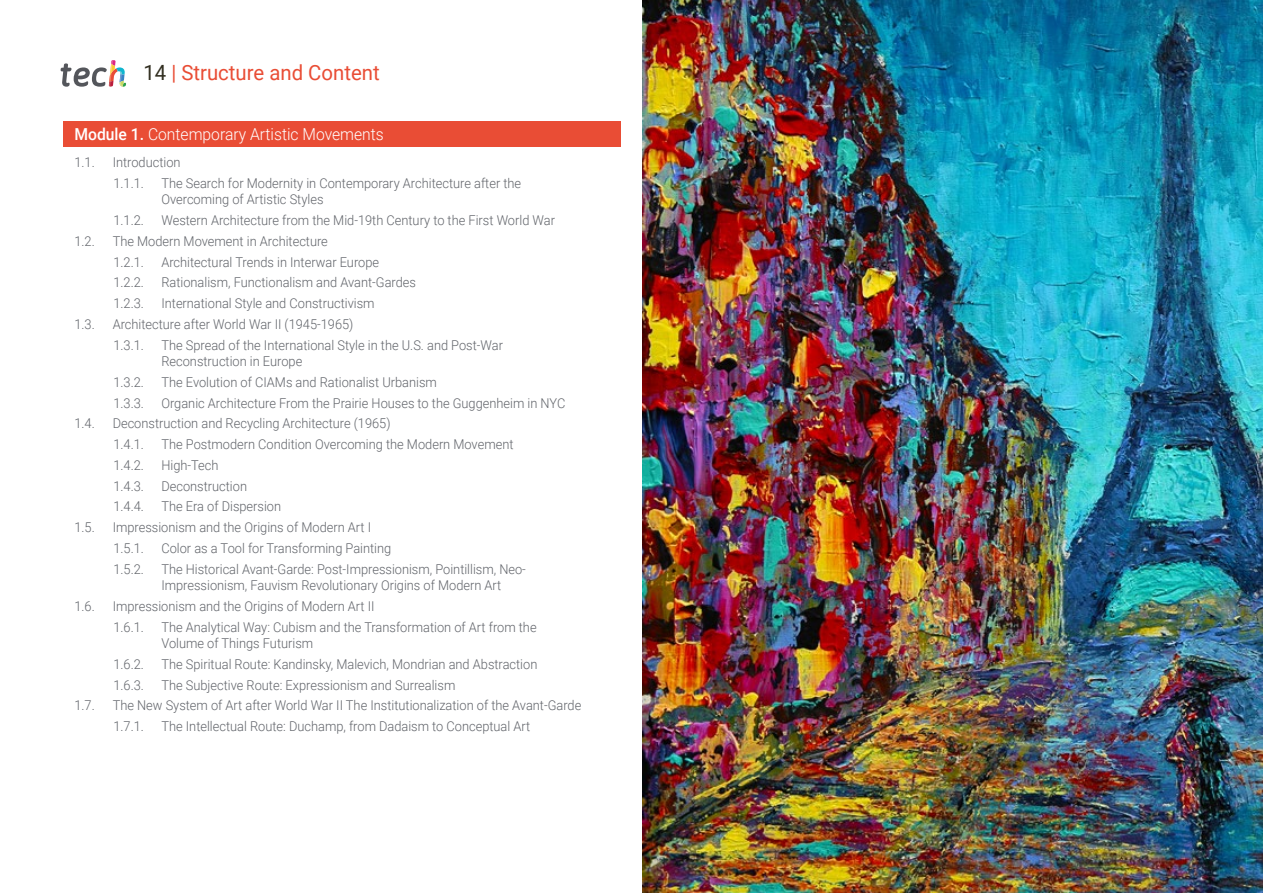
<style>
.page{position:relative;width:1263px;height:893px;background:#fff}
.page>*{position:absolute;margin:0;border:0;box-sizing:border-box;transform-origin:0 0}
.t1{font:21px "Roboto";color:#e94d35}
.t2{font:300 16.5px "Roboto";color:#fff;scale:.95 1}
.t3{font:300 13.5px/20.7px "Roboto";color:#61646a;scale:.95 1}
.s1{color:#312e20}
.s2{font-weight:500}
</style>
<div class="page">
<img style="left:642px;top:0;width:621px;height:893px">
<svg style="left:61px;top:60px;width:65px;height:27px"></svg>
<div style="left:63px;top:121px;width:558px;height:25px;background:#e94d35"></div>
<h1 class="t1" style="left:144px;top:57px;width:238px"><span class="s1">14</span> | Structure and Content</h1>
<p class="t2" style="left:74px;top:123px;width:327px"><span class="s2">Module 1.</span> Contemporary Artistic Movements</p>
<p class="t3" style="left:74px;top:151px;width:23px">1.1.</p>
<p class="t3" style="left:113px;top:151px;width:73px">Introduction<br>1.1.1.</p>
<p class="t3" style="left:161px;top:174px;width:380px;line-height:16.5px">The Search for Modernity in Contemporary Architecture after the<br>Overcoming of Artistic Styles</p>
<p class="t3" style="left:113px;top:209px;width:34px">1.1.2.</p>
<p class="t3" style="left:161px;top:209px;width:416px">Western Architecture from the Mid-19th Century to the First World War</p>
<p class="t3" style="left:74px;top:230px;width:23px">1.2.</p>
<p class="t3" style="left:113px;top:230px;width:228px">The Modern Movement in Architecture<br>1.2.1.</p>
<p class="t3" style="left:161px;top:251px;width:231px">Architectural Trends in Interwar Europe</p>
<p class="t3" style="left:113px;top:272px;width:34px">1.2.2.</p>
<p class="t3" style="left:161px;top:272px;width:269px">Rationalism, Functionalism and Avant-Gardes</p>
<p class="t3" style="left:113px;top:292px;width:34px">1.2.3.</p>
<p class="t3" style="left:161px;top:292px;width:226px">International Style and Constructivism</p>
<p class="t3" style="left:74px;top:313px;width:23px">1.3.</p>
<p class="t3" style="left:113px;top:313px;width:255px">Architecture after World War II (1945-1965)<br>1.3.1.</p>
<p class="t3" style="left:161px;top:336px;width:361px;line-height:16.5px">The Spread of the International Style in the U.S. and Post-War<br>Reconstruction in Europe</p>
<p class="t3" style="left:113px;top:371px;width:34px">1.3.2.</p>
<p class="t3" style="left:161px;top:371px;width:291px">The Evolution of CIAMs and Rationalist Urbanism</p>
<p class="t3" style="left:113px;top:392px;width:34px">1.3.3.</p>
<p class="t3" style="left:161px;top:392px;width:427px">Organic Architecture From the Prairie Houses to the Guggenheim in NYC</p>
<p class="t3" style="left:74px;top:413px;width:23px">1.4.</p>
<p class="t3" style="left:113px;top:413px;width:294px">Deconstruction and Recycling Architecture (1965)<br>1.4.1.</p>
<p class="t3" style="left:161px;top:433px;width:372px">The Postmodern Condition Overcoming the Modern Movement</p>
<p class="t3" style="left:113px;top:454px;width:34px">1.4.2.</p>
<p class="t3" style="left:161px;top:454px;width:62px">High-Tech</p>
<p class="t3" style="left:113px;top:475px;width:34px">1.4.3.</p>
<p class="t3" style="left:161px;top:475px;width:92px">Deconstruction</p>
<p class="t3" style="left:113px;top:496px;width:34px">1.4.4.</p>
<p class="t3" style="left:161px;top:496px;width:128px">The Era of Dispersion</p>
<p class="t3" style="left:74px;top:516px;width:23px">1.5.</p>
<p class="t3" style="left:113px;top:516px;width:274px">Impressionism and the Origins of Modern Art I<br>1.5.1.</p>
<p class="t3" style="left:161px;top:537px;width:243px">Color as a Tool for Transforming Painting</p>
<p class="t3" style="left:113px;top:558px;width:34px">1.5.2.</p>
<p class="t3" style="left:161px;top:560px;width:385px;line-height:16.5px">The Historical Avant-Garde: Post-Impressionism, Pointillism, Neo-<br>Impressionism, Fauvism Revolutionary Origins of Modern Art</p>
<p class="t3" style="left:74px;top:595px;width:23px">1.6.</p>
<p class="t3" style="left:113px;top:595px;width:277px">Impressionism and the Origins of Modern Art II<br>1.6.1.</p>
<p class="t3" style="left:161px;top:618px;width:396px;line-height:16.5px">The Analytical Way: Cubism and the Transformation of Art from the<br>Volume of Things Futurism</p>
<p class="t3" style="left:113px;top:653px;width:34px">1.6.2.</p>
<p class="t3" style="left:161px;top:653px;width:397px">The Spiritual Route: Kandinsky, Malevich, Mondrian and Abstraction</p>
<p class="t3" style="left:113px;top:674px;width:34px">1.6.3.</p>
<p class="t3" style="left:161px;top:674px;width:311px">The Subjective Route: Expressionism and Surrealism</p>
<p class="t3" style="left:74px;top:695px;width:23px">1.7.</p>
<p class="t3" style="left:113px;top:695px;width:495px">The New System of Art after World War II The Institutionalization of the Avant-Garde<br>1.7.1.</p>
<p class="t3" style="left:161px;top:715px;width:390px">The Intellectual Route: Duchamp, from Dadaism to Conceptual Art</p>
</div>
